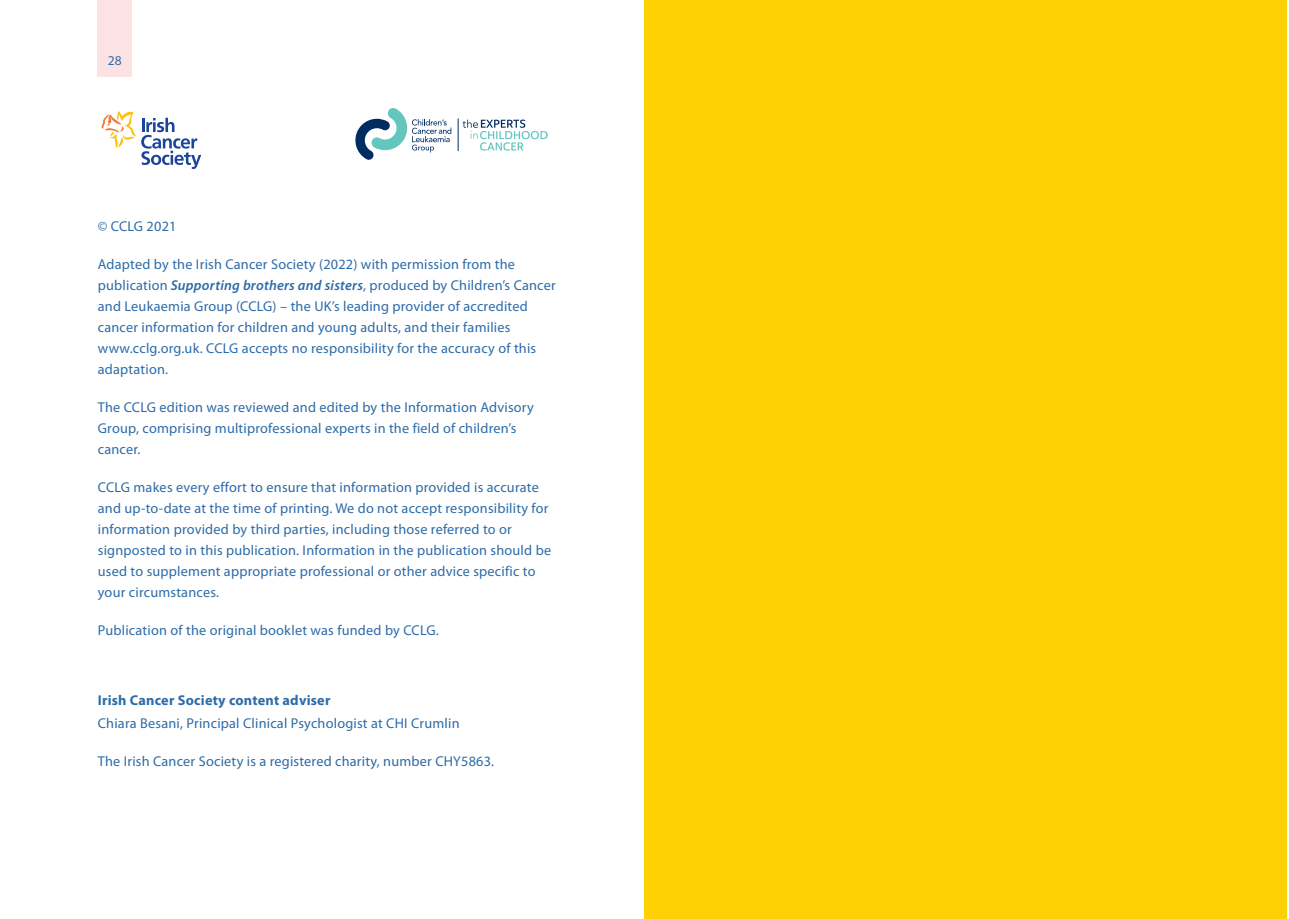
<style>
.page{position:relative;width:1289px;height:919px;background:#fff}
.page>*{position:absolute;margin:0;border:0;box-sizing:border-box;transform-origin:0 0}
.t1{font:14.25px/21px "Myriad Pro";letter-spacing:.015em;color:#2d6ba9}
.t2{font:700 14.25px "Myriad Pro";letter-spacing:.015em;color:#2d6ba9}
.t3{font:13.5px "Myriad Pro";color:#2d6ba9}
.s1{font-weight:600;font-style:italic}
</style>
<div class="page">
<div style="left:98px;top:0;width:34px;height:77px;background:#fce2e3"></div>
<svg style="left:355px;top:108px;width:96px;height:52px"></svg>
<hr style="left:458px;top:118px;width:1px;height:33px;background:#002c62">
<svg style="left:462px;top:119px;width:85px;height:32px"></svg>
<svg style="left:102px;top:111px;width:99px;height:58px"></svg>
<div style="left:644px;top:0;width:642px;height:918px;background:#fed105"></div>
<p class="t3" style="left:108px;top:56px;width:15px">28</p>
<p class="t1" style="left:98px;top:216px;width:80px">© CCLG 2021</p>
<p class="t1" style="left:98px;top:254px;width:459px">Adapted by the Irish Cancer Society (2022) with permission from the publication <span class="s1">Supporting brothers and sisters</span>, produced by Children’s Cancer and Leukaemia Group (CCLG) – the UK’s leading provider of accredited cancer information for children and young adults, and their families www.cclg.org.uk. CCLG accepts no responsibility for the accuracy of this adaptation.</p>
<p class="t1" style="left:98px;top:397px;width:437px">The CCLG edition was reviewed and edited by the Information Advisory<br>Group, comprising multiprofessional experts in the field of children’s cancer.</p>
<p class="t1" style="left:98px;top:477px;width:455px">CCLG makes every effort to ensure that information provided is accurate and up-to-date at the time of printing. We do not accept responsibility for information provided by third parties, including those referred to or signposted to in this publication. Information in the publication should be used to supplement appropriate professional or other advice specific to your circumstances.</p>
<p class="t1" style="left:98px;top:620px;width:342px">Publication of the original booklet was funded by CCLG.</p>
<p class="t2" style="left:98px;top:694px;width:234px">Irish Cancer Society content adviser</p>
<p class="t1" style="left:98px;top:713px;width:363px">Chiara Besani, Principal Clinical Psychologist at CHI Crumlin</p>
<p class="t1" style="left:98px;top:751px;width:398px">The Irish Cancer Society is a registered charity, number CHY5863.</p>
</div>
